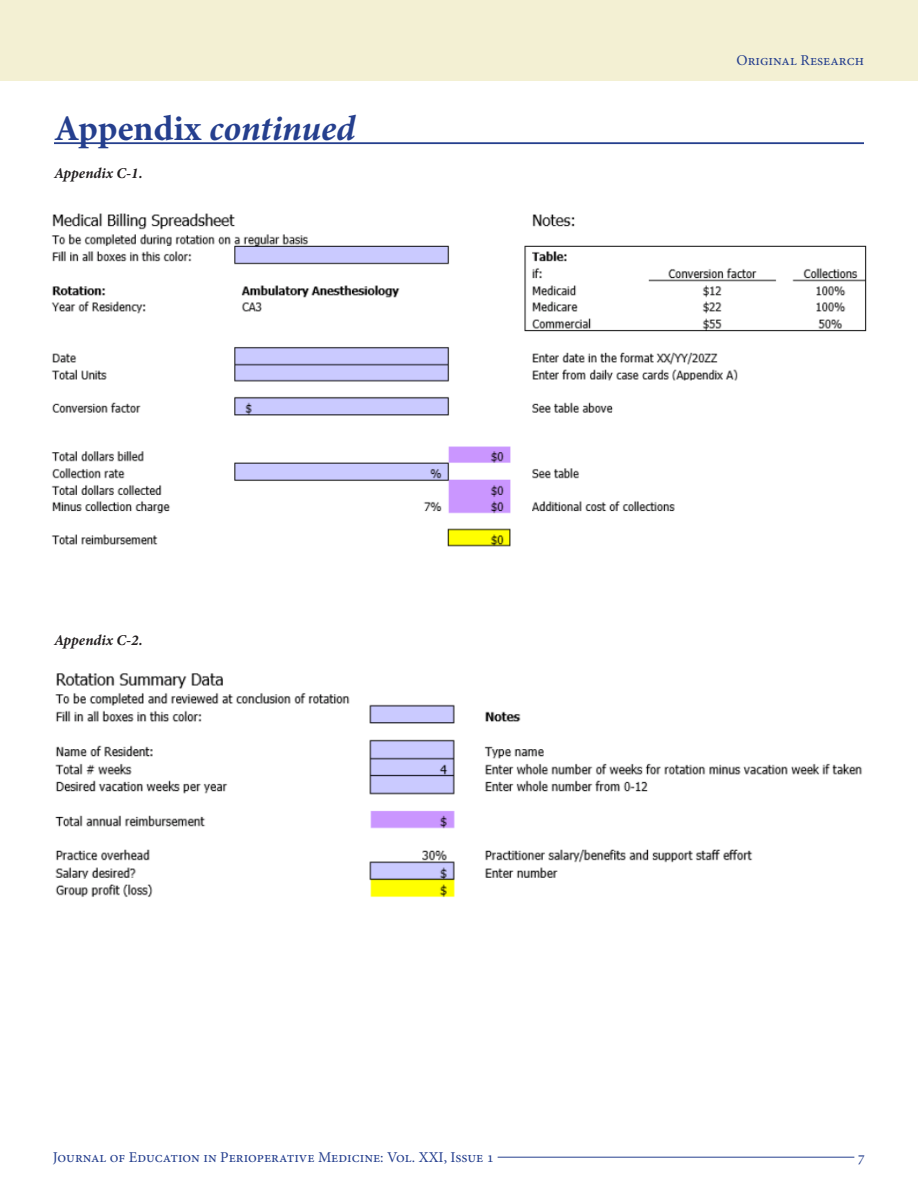
<style>
.page{position:relative;width:918px;height:1188px;background:#fff}
.page>*{position:absolute;margin:0;border:0;box-sizing:border-box;transform-origin:0 0}
.t1{font:italic 700 36px "Minion Pro";color:#253f8e}
.t2{font:15px "Minion Pro";color:#253f8e}
.t3{font:italic 700 15px "Minion Pro";letter-spacing:-.03em;color:#231f20}
.s1{font-style:normal}
</style>
<div class="page">
<hr style="left:498px;top:1157px;width:356px;height:1px;background:#253f8e">
<div style="left:0;top:0;width:918px;height:81px;background:#f3f0d3"></div>
<hr style="left:54px;top:142px;width:810px;height:2px;background:#253f8e">
<img style="left:51px;top:213px;width:816px;height:334px">
<img style="left:55px;top:673px;width:807px;height:224px">
<p class="t1" style="left:54px;top:102px;width:304px"><span class="s1">Appendix</span> continued</p>
<p class="t3" style="left:54px;top:163px;width:90px">Appendix C-1.</p>
<p class="t3" style="left:54px;top:629px;width:90px">Appendix C-2.</p>
<p class="t2" style="left:737px;top:50px;width:129px">Original Research</p>
<p class="t2" style="left:53px;top:1147px;width:443px">Journal of Education in Perioperative Medicine: Vol. XXI, Issue 1</p>
<p class="t2" style="left:858px;top:1147px;width:9px">7</p>
</div>
